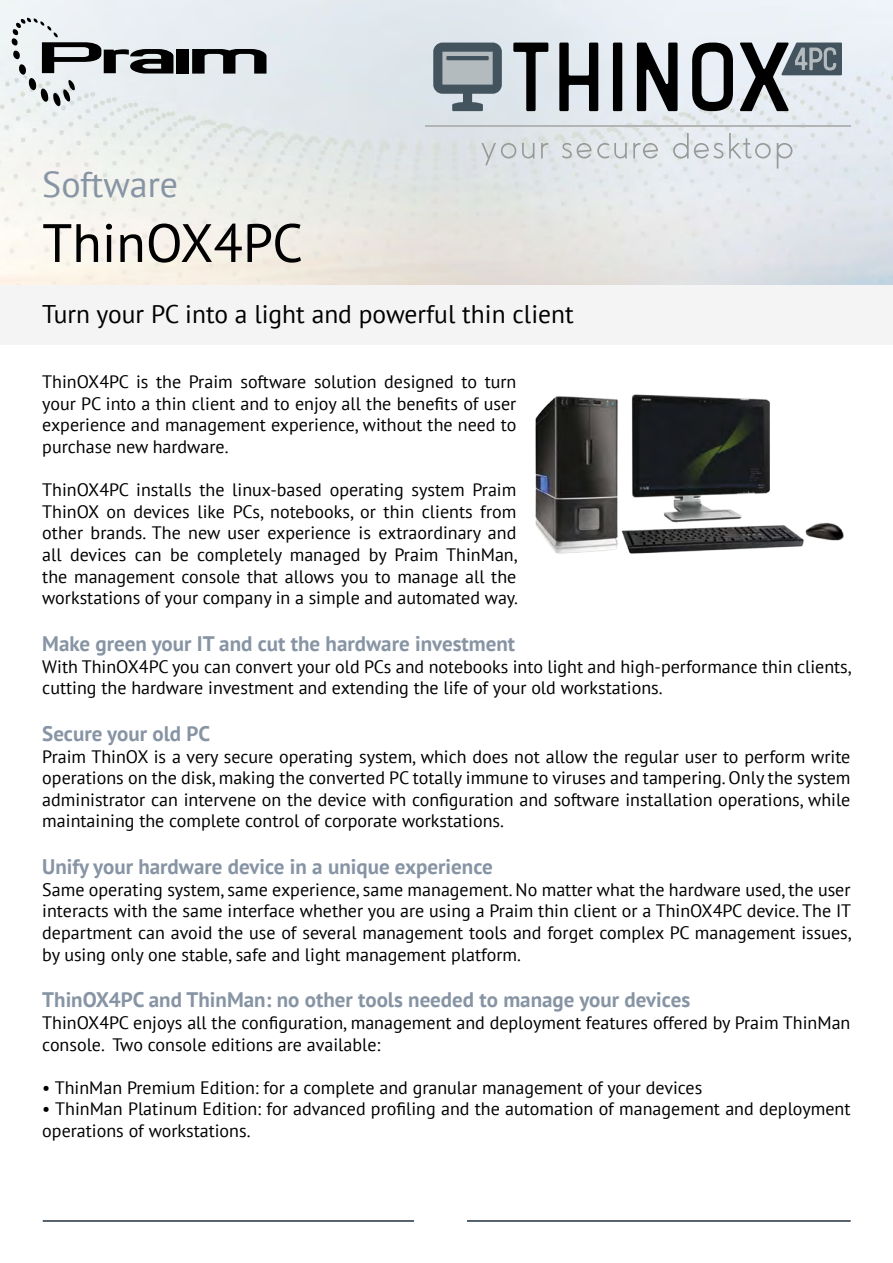
<style>
.page{position:relative;width:893px;height:1263px;background:#fff}
.page>*{position:absolute;margin:0;border:0;box-sizing:border-box;transform-origin:0 0}
.t1{font:54px "PT Sans";color:#000}
.t2{font:36px "PT Sans";color:#8794a4}
.t3{font:25.5px "PT Sans";color:#000}
.t4{font:700 21px "PT Sans";color:#8794a4}
.t5{font:18px/21.6px "PT Sans";color:#000;text-align:justify}
</style>
<div class="page">
<hr style="left:43px;top:1220px;width:808px;height:2px;background:#20303f">
<div style="left:414px;top:1193px;width:53px;height:54px;background:#fff;border-radius:50%"></div>
<img style="left:0;top:0;width:893px;height:285px">
<div style="left:0;top:285px;width:893px;height:59px;background:#f4f4f4"></div>
<div style="left:177px;top:49px;width:12px;height:25px;background:#000"></div>
<svg style="left:192px;top:49px;width:74px;height:25px;background:#616365"></svg>
<svg style="left:11px;top:17px;width:162px;height:90px;background:#c0c5c7"></svg>
<img style="left:535px;top:394px;width:309px;height:160px">
<svg style="left:482px;top:143px;width:34px;height:22px"></svg>
<svg style="left:522px;top:143px;width:12px;height:15px"></svg>
<svg style="left:541px;top:143px;width:7px;height:15px"></svg>
<svg style="left:562px;top:143px;width:65px;height:15px"></svg>
<svg style="left:633px;top:143px;width:25px;height:15px"></svg>
<svg style="left:673px;top:133px;width:50px;height:25px"></svg>
<svg style="left:729px;top:133px;width:42px;height:25px"></svg>
<svg style="left:777px;top:143px;width:15px;height:26px"></svg>
<hr style="left:425px;top:126px;width:425px;height:1px;background:#b3b4b4">
<svg style="left:433px;top:43px;width:69px;height:68px;background:#87939a"></svg>
<hr style="left:446px;top:56px;width:43px;height:4px;background:#43545e">
<svg style="left:513px;top:43px;width:35px;height:68px;background:#8d9297"></svg>
<svg style="left:559px;top:43px;width:39px;height:68px;background:#676a6d"></svg>
<div style="left:613px;top:43px;width:9px;height:68px;background:#000"></div>
<svg style="left:637px;top:43px;width:41px;height:68px;background:#555759"></svg>
<svg style="left:740px;top:43px;width:102px;height:68px;background:#8f969b"></svg>
<svg style="left:692px;top:43px;width:41px;height:68px;background:#6b6e71"></svg>
<h2 class="t2" style="left:42px;top:161px;width:137px">Software</h2>
<h1 class="t1" style="left:42px;top:208px;width:262px">ThinOX4PC</h1>
<h3 class="t3" style="left:42px;top:298px;width:533px">Turn your PC into a light and powerful thin client</h3>
<p class="t5" style="left:42px;top:371px;width:476px">ThinOX4PC is the Praim software solution designed to turn your PC into a thin client and to enjoy all the benefits of user experience and management experience, without the need to purchase new hardware.</p>
<p class="t5" style="left:42px;top:479px;width:477px">ThinOX4PC installs the linux-based operating system Praim ThinOX on devices like PCs, notebooks, or thin clients from other brands. The new user experience is extraordinary and all devices can be completely managed by Praim ThinMan, the management console that allows you to manage all the workstations of your company in a simple and automated way.</p>
<p class="t4" style="left:42px;top:630px;width:474px">Make green your IT and cut the hardware investment</p>
<p class="t5" style="left:42px;top:655px;width:811px">With ThinOX4PC you can convert your old PCs and notebooks into light and high-performance thin clients, cutting the hardware investment and extending the life of your old workstations.</p>
<p class="t4" style="left:42px;top:720px;width:169px">Secure your old PC</p>
<p class="t5" style="left:42px;top:745px;width:810px">Praim ThinOX is a very secure operating system, which does not allow the regular user to perform write operations on the disk, making the converted PC totally immune to viruses and tampering. Only the system administrator can intervene on the device with configuration and software installation operations, while maintaining the complete control of corporate workstations.</p>
<p class="t4" style="left:42px;top:853px;width:452px">Unify your hardware device in a unique experience</p>
<p class="t5" style="left:42px;top:878px;width:811px">Same operating system, same experience, same management. No matter what the hardware used, the user interacts with the same interface whether you are using a Praim thin client or a ThinOX4PC device. The IT department can avoid the use of several management tools and forget complex PC management issues, by using only one stable, safe and light management platform.</p>
<p class="t4" style="left:42px;top:986px;width:649px">ThinOX4PC and ThinMan: no other tools needed to manage your devices</p>
<p class="t5" style="left:42px;top:1011px;width:810px">ThinOX4PC enjoys all the configuration, management and deployment features offered by Praim ThinMan console. Two console editions are available:</p>
<p class="t5" style="left:42px;top:1076px;width:661px">• ThinMan Premium Edition: for a complete and granular management of your devices</p>
<p class="t5" style="left:42px;top:1098px;width:810px">• ThinMan Platinum Edition: for advanced profiling and the automation of management and deployment operations of workstations.</p>
</div>
